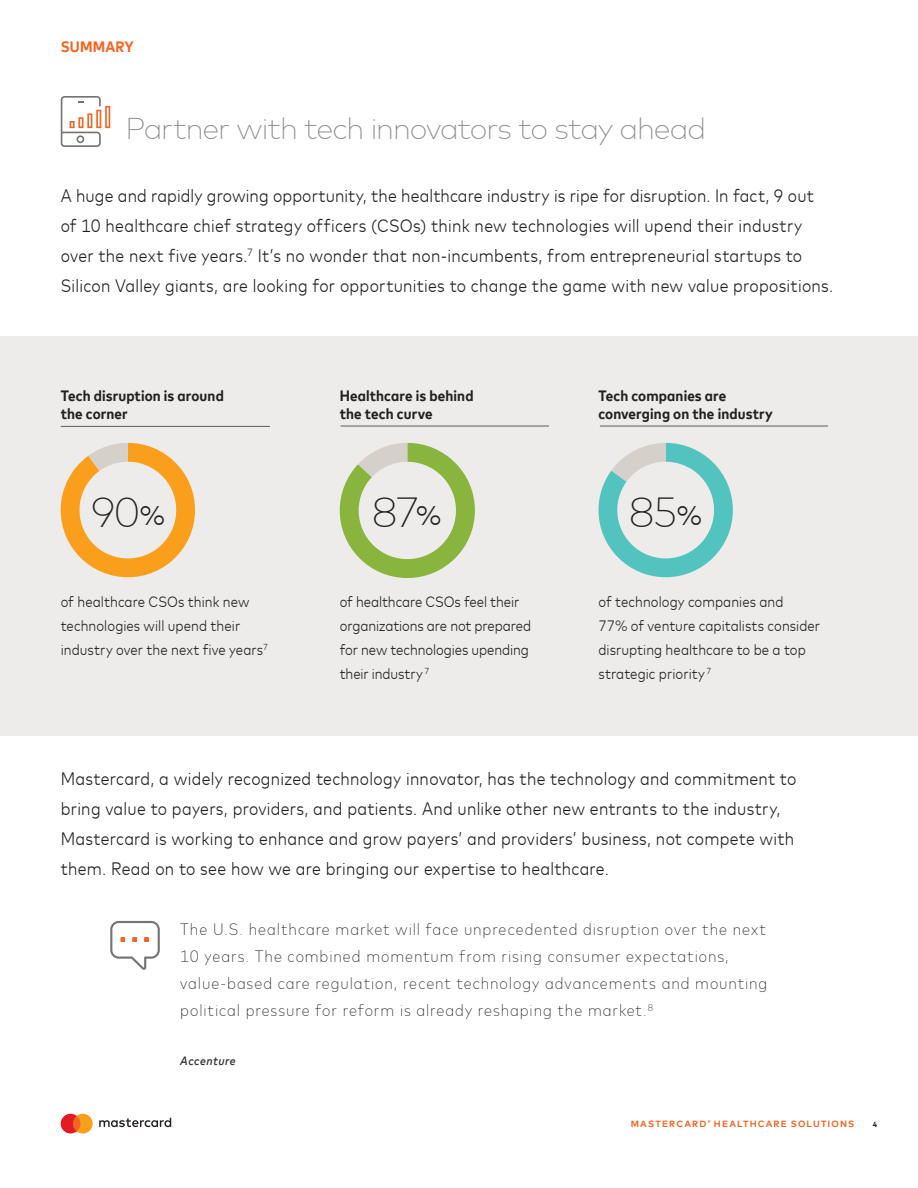
<style>
.page{position:relative;width:918px;height:1188px;background:#fff}
.page>*{position:absolute;margin:0;border:0;box-sizing:border-box;transform-origin:0 0}
.t1{font:200 42px "Mark Offc For MC";color:#231f20}
.t2{font:200 30px "Mark Offc For MC";letter-spacing:-.035em;color:#8d8b89}
.t3{font:300 18px/30px "Mark For MC Nrw";letter-spacing:.015em;color:#231f20}
.t4{font:300 expanded 16.5px/27px "Mark For MC Nrw";letter-spacing:.055em;color:#231f20}
.t5{font:300 15px/24px "Mark For MC Nrw";color:#231f20}
.t6{font:700 15px/18px "Mark For MC Nrw";letter-spacing:.01em;color:#231f20}
.t7{font:700 15px "Mark For MC Nrw";letter-spacing:.01em;color:#f26522}
.t8{font:italic 500 12px "Mark For MC Nrw";letter-spacing:.04em;color:#363332}
.t9{font:700 9px "Mark Offc For MC";letter-spacing:.13em;color:#f26522}
.t10{font:700 7.5px "Mark Offc For MC";color:#231f20}
.s1{font-weight:300;font-size:27px}
</style>
<div class="page">
<svg style="left:61px;top:1114px;width:32px;height:19px"></svg>
<svg style="left:99px;top:1118px;width:74px;height:9px"></svg>
<svg style="left:61px;top:96px;width:49px;height:51px"></svg>
<div style="left:0;top:336px;width:918px;height:400px;background:#eeecea"></div>
<hr style="left:61px;top:426px;width:209px;height:1px;background:#605e5d">
<hr style="left:341px;top:426px;width:208px;height:1px;background:#605e5d">
<hr style="left:600px;top:426px;width:228px;height:1px;background:#605e5d">
<svg style="left:61px;top:443px;width:134px;height:134px"></svg>
<svg style="left:340px;top:443px;width:135px;height:135px"></svg>
<svg style="left:598px;top:443px;width:135px;height:134px"></svg>
<svg style="left:110px;top:921px;width:50px;height:49px"></svg>
<p class="t7" style="left:61px;top:36px;width:74px">SUMMARY</p>
<h2 class="t2" style="left:126px;top:106px;width:582px">Partner with tech innovators to stay ahead</h2>
<p class="t3" style="left:61px;top:180px;width:774px">A huge and rapidly growing opportunity, the healthcare industry is ripe for disruption. In fact, 9 out of 10 healthcare chief strategy officers (CSOs) think new technologies will upend their industry over the next five years.<sup>7</sup> It’s no wonder that non-incumbents, from entrepreneurial startups to Silicon Valley giants, are looking for opportunities to change the game with new value propositions.</p>
<p class="t6" style="left:61px;top:385px;width:165px">Tech disruption is around the corner</p>
<p class="t6" style="left:340px;top:385px;width:135px">Healthcare is behind the tech curve</p>
<p class="t6" style="left:599px;top:385px;width:176px">Tech companies are converging on the industry</p>
<h1 class="t1" style="left:90px;top:480px;width:76px">90<span class="s1">%</span></h1>
<h1 class="t1" style="left:372px;top:480px;width:71px">87<span class="s1">%</span></h1>
<h1 class="t1" style="left:629px;top:480px;width:75px">85<span class="s1">%</span></h1>
<p class="t5" style="left:61px;top:589px;width:209px">of healthcare CSOs think new technologies will upend their industry over the next five years<sup>7</sup></p>
<p class="t5" style="left:340px;top:589px;width:193px">of healthcare CSOs feel their organizations are not prepared for new technologies upending their industry <sup>7</sup></p>
<p class="t5" style="left:598px;top:589px;width:223px">of technology companies and<br>77% of venture capitalists consider disrupting healthcare to be a top strategic priority <sup>7</sup></p>
<p class="t3" style="left:61px;top:763px;width:737px">Mastercard, a widely recognized technology innovator, has the technology and commitment to bring value to payers, providers, and patients. And unlike other new entrants to the industry, Mastercard is working to enhance and grow payers’ and providers’ business, not compete with them. Read on to see how we are bringing our expertise to healthcare.</p>
<p class="t4" style="left:180px;top:915px;width:589px">The U.S. healthcare market will face unprecedented disruption over the next 10 years. The combined momentum from rising consumer expectations, value-based care regulation, recent technology advancements and mounting political pressure for reform is already reshaping the market.<sup>8</sup></p>
<p class="t8" style="left:180px;top:1052px;width:57px">Accenture</p>
<p class="t9" style="left:631px;top:1117px;width:225px">MASTERCARD<sup>®</sup> HEALTHCARE SOLUTIONS</p>
<p class="t10" style="left:873px;top:1118px;width:6px">4</p>
</div>
